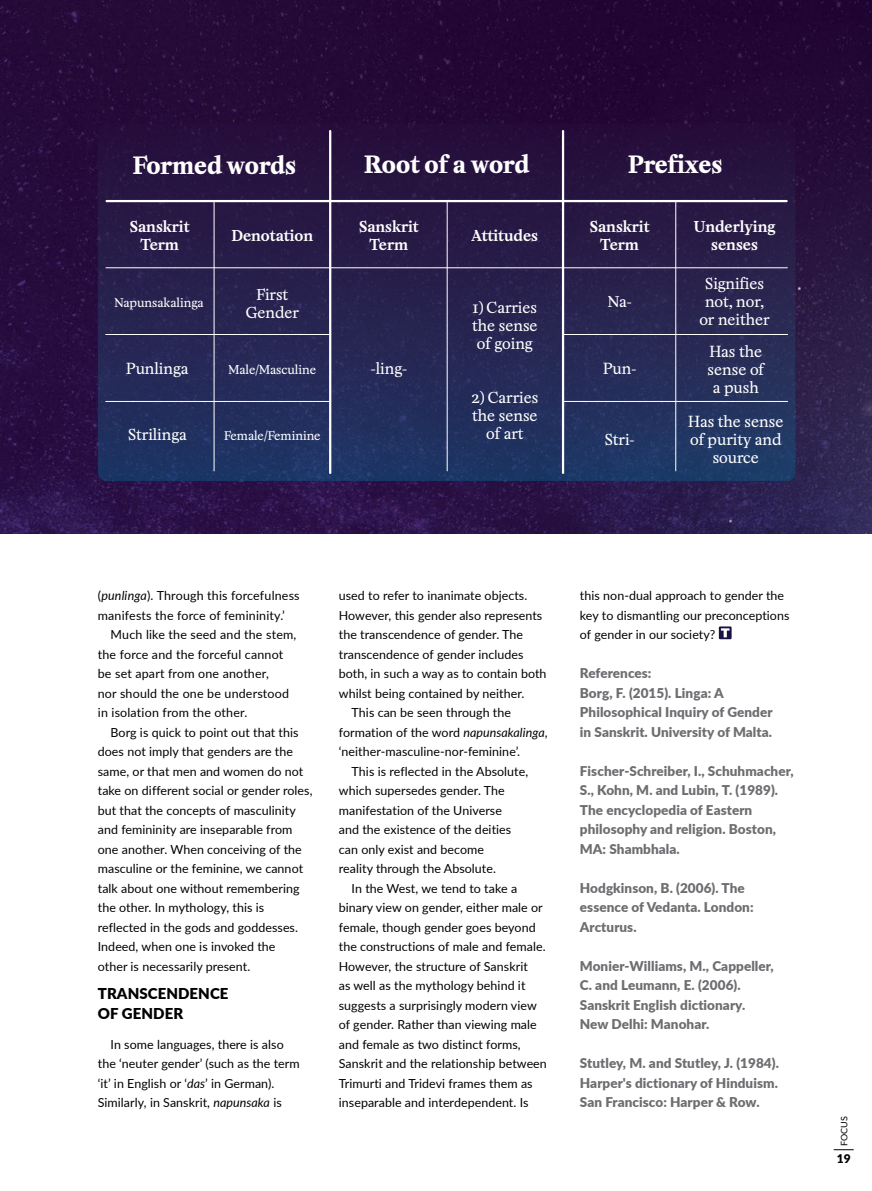
<style>
.page{position:relative;width:872px;height:1191px;background:#fff}
.page>*{position:absolute;margin:0;border:0;box-sizing:border-box;transform-origin:0 0}
.t1{font:700 23.25px "Minipax";color:#fff}
.t2{font:15px/18px "Minipax";color:#fff;text-align:center}
.t3{font:600 15px/18px "Minipax";color:#fff;text-align:center}
.t4{font:900 15px/19.5px "Lato";letter-spacing:.005em;color:#000}
.t5{font:900 13.5px/19.5px "Lato";letter-spacing:.005em;color:#6d6e71}
.t6{font:12.45px/19.5px "Lato";letter-spacing:.005em;color:#000}
.t7{font:12px "Minipax";color:#fff}
.t8{font:900 12px "Lato";color:#000}
.t9{font:9px "Lato";color:#000}
.s1{font-style:italic}
</style>
<div class="page">
<img style="left:0;top:0;width:872px;height:534px">
<svg style="left:833px;top:1149px;width:20px;height:1px"></svg>
<svg style="left:719px;top:626px;width:12px;height:13px"></svg>
<div style="left:98px;top:123px;width:697px;height:358px;background:linear-gradient(to bottom,#2a0e39,#223966);border-radius:9px"></div>
<hr style="left:329px;top:131px;width:2px;height:342px;background:#fff">
<hr style="left:214px;top:202px;width:1px;height:269px;background:#fff">
<hr style="left:447px;top:202px;width:1px;height:269px;background:#fff">
<hr style="left:675px;top:202px;width:1px;height:269px;background:#fff">
<hr style="left:107px;top:200px;width:679px;height:2px;background:#fff">
<hr style="left:106px;top:267px;width:681px;height:1px;background:#fff">
<hr style="left:106px;top:334px;width:225px;height:1px;background:#fff">
<hr style="left:562px;top:334px;width:225px;height:1px;background:#fff">
<hr style="left:106px;top:401px;width:225px;height:1px;background:#fff">
<hr style="left:562px;top:401px;width:225px;height:1px;background:#fff">
<hr style="left:562px;top:131px;width:2px;height:342px;background:#fff">
<h1 class="t1" style="left:133px;top:150px;width:165px">Formed words</h1>
<h1 class="t1" style="left:364px;top:150px;width:167px">Root of a word</h1>
<h1 class="t1" style="left:628px;top:150px;width:96px">Prefixes</h1>
<p class="t3" style="left:231px;top:227px;width:83px">Denotation</p>
<p class="t3" style="left:471px;top:227px;width:68px">Attitudes</p>
<p class="t3" style="left:694px;top:218px;width:83px">Underlying senses</p>
<p class="t3" style="left:130px;top:218px;width:61px">Sanskrit<br>Term</p>
<p class="t3" style="left:359px;top:218px;width:61px">Sanskrit<br>Term</p>
<p class="t3" style="left:590px;top:218px;width:61px">Sanskrit<br>Term</p>
<p class="t7" style="left:114px;top:295px;width:91px">Napunsakalinga</p>
<p class="t2" style="left:246px;top:286px;width:55px">First<br>Gender</p>
<p class="t2" style="left:472px;top:299px;width:67px">1) Carries the sense of going</p>
<p class="t2" style="left:607px;top:293px;width:25px">Na-</p>
<p class="t2" style="left:126px;top:360px;width:64px">Punlinga</p>
<p class="t7" style="left:229px;top:362px;width:89px">Male/Masculine</p>
<p class="t2" style="left:371px;top:360px;width:38px">-ling-</p>
<p class="t2" style="left:603px;top:360px;width:35px">Pun-</p>
<p class="t2" style="left:128px;top:426px;width:60px">Strilinga</p>
<p class="t7" style="left:224px;top:429px;width:98px">Female/Feminine</p>
<p class="t2" style="left:471px;top:389px;width:68px">2) Carries the sense of art</p>
<p class="t2" style="left:605px;top:431px;width:31px">Stri-</p>
<p class="t2" style="left:699px;top:275px;width:72px">Signifies not, nor, or neither</p>
<p class="t2" style="left:707px;top:343px;width:58px">Has the sense of a push</p>
<p class="t2" style="left:688px;top:413px;width:97px">Has the sense of purity and source</p>
<p class="t6" style="left:98px;top:585px;width:203px">(<span class="s1">punlinga</span>). Through this forcefulness manifests the force of femininity.’</p>
<p class="t6" style="left:98px;top:624px;width:200px;text-indent:13px">Much like the seed and the stem, the force and the forceful cannot be set apart from one another,<br>nor should the one be understood in isolation from the other.</p>
<p class="t6" style="left:98px;top:722px;width:216px;text-indent:13px">Borg is quick to point out that this does not imply that genders are the same, or that men and women do not take on different social or gender roles, but that the concepts of masculinity and femininity are inseparable from one another. When conceiving of the masculine or the feminine, we cannot talk about one without remembering the other. In mythology, this is reflected in the gods and goddesses.<br>Indeed, when one is invoked the<br>other is necessarily present.</p>
<p class="t4" style="left:98px;top:983px;width:132px">TRANSCENDENCE<br>OF GENDER</p>
<p class="t6" style="left:98px;top:1034px;width:203px;text-indent:13px">In some languages, there is also the ‘neuter gender’ (such as the term ‘it’ in English or ‘<span class="s1">das</span>’ in German).<br>Similarly, in Sanskrit, <span class="s1">napunsaka</span> is</p>
<p class="t6" style="left:339px;top:585px;width:190px">used to refer to inanimate objects.</p>
<p class="t6" style="left:339px;top:605px;width:205px">However, this gender also represents</p>
<p class="t6" style="left:339px;top:624px;width:186px">the transcendence of gender. The</p>
<p class="t6" style="left:339px;top:644px;width:186px">transcendence of gender includes</p>
<p class="t6" style="left:339px;top:663px;width:209px">both, in such a way as to contain both</p>
<p class="t6" style="left:339px;top:683px;width:187px">whilst being contained by neither.</p>
<p class="t6" style="left:351px;top:702px;width:161px">This can be seen through the</p>
<p class="t6" style="left:339px;top:722px;width:210px">formation of the word <span class="s1">napunsakalinga</span>,</p>
<p class="t6" style="left:339px;top:741px;width:183px">‘neither-masculine-nor-feminine’.</p>
<p class="t6" style="left:351px;top:761px;width:178px">This is reflected in the Absolute,</p>
<p class="t6" style="left:339px;top:780px;width:167px">which supersedes gender. The</p>
<p class="t6" style="left:339px;top:800px;width:165px">manifestation of the Universe</p>
<p class="t6" style="left:339px;top:819px;width:174px">and the existence of the deities</p>
<p class="t6" style="left:339px;top:839px;width:147px">can only exist and become</p>
<p class="t6" style="left:339px;top:858px;width:159px">reality through the Absolute.</p>
<p class="t6" style="left:351px;top:878px;width:167px">In the West, we tend to take a</p>
<p class="t6" style="left:339px;top:897px;width:205px">binary view on gender, either male or</p>
<p class="t6" style="left:339px;top:917px;width:198px">female, though gender goes beyond</p>
<p class="t6" style="left:339px;top:936px;width:208px">the constructions of male and female.</p>
<p class="t6" style="left:339px;top:956px;width:190px">However, the structure of Sanskrit</p>
<p class="t6" style="left:339px;top:975px;width:188px">as well as the mythology behind it</p>
<p class="t6" style="left:339px;top:995px;width:199px">suggests a surprisingly modern view</p>
<p class="t6" style="left:339px;top:1014px;width:199px">of gender. Rather than viewing male</p>
<p class="t6" style="left:339px;top:1034px;width:183px">and female as two distinct forms,</p>
<p class="t6" style="left:339px;top:1053px;width:209px">Sanskrit and the relationship between</p>
<p class="t6" style="left:339px;top:1073px;width:195px">Trimurti and Tridevi frames them as</p>
<p class="t6" style="left:339px;top:1092px;width:191px">inseparable and interdependent. Is</p>
<p class="t6" style="left:580px;top:585px;width:211px">this non-dual approach to gender the key to dismantling our preconceptions of gender in our society?</p>
<p class="t5" style="left:580px;top:663px;width:194px">References:<br>Borg, F. (2015). Linga: A<br>Philosophical Inquiry of Gender in Sanskrit. University of Malta.</p>
<p class="t5" style="left:580px;top:760px;width:215px">Fischer-Schreiber, I., Schuhmacher,<br>S., Kohn, M. and Lubin, T. (1989).<br>The encyclopedia of Eastern philosophy and religion. Boston,<br>MA: Shambhala.</p>
<p class="t5" style="left:580px;top:877px;width:175px">Hodgkinson, B. (2006). The essence of Vedanta. London:<br>Arcturus.</p>
<p class="t5" style="left:580px;top:955px;width:195px">Monier-Williams, M., Cappeller,<br>C. and Leumann, E. (2006).<br>Sanskrit English dictionary.<br>New Delhi: Manohar.</p>
<p class="t5" style="left:580px;top:1053px;width:200px;text-align:justify">Stutley, M. and Stutley, J. (1984).<br>Harper's dictionary of Hinduism.<br>San Francisco: Harper &amp; Row.</p>
<p class="t9" style="left:837px;top:1146px;width:30px;rotate:-90deg">Focus</p>
<p class="t8" style="left:836px;top:1149px;width:15px">19</p>
</div>
